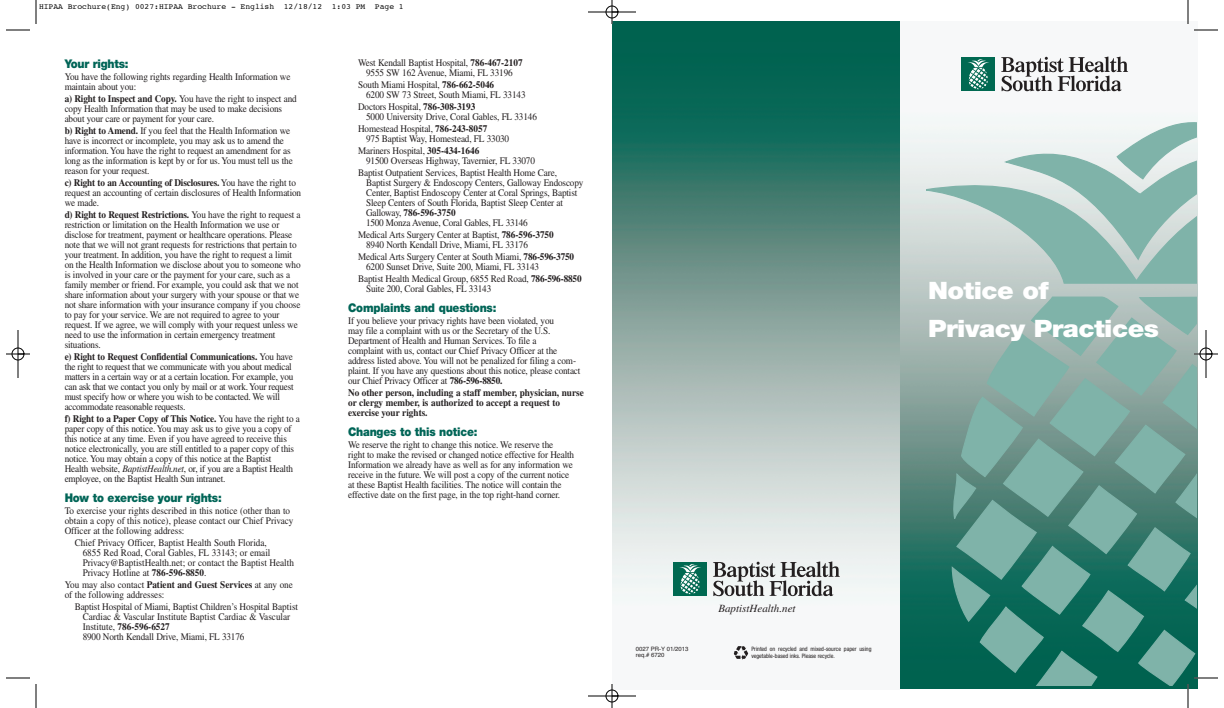
<style>
.page{position:relative;width:1224px;height:708px;background:#fff}
.page>*{position:absolute;margin:0;border:0;box-sizing:border-box;transform-origin:0 0}
.t1{font:900 24px/38px "Helvetica Neue LT Std";letter-spacing:-.02em;color:#fff;scale:1.1 1}
.t2{font:900 12px "Helvetica Neue LT Std";letter-spacing:-.02em;color:#006557;scale:.92 1}
.t3{font:italic 11px "Times LT Std";color:#231f20}
.t4{font:10px/10px "Times LT Std";letter-spacing:-.015em;color:#231f20;scale:.92 1}
.t5{font:700 10px/10px "Times LT Std";color:#231f20;scale:.92 1}
.t6{font:8px "Courier";color:#000}
.t7{font:condensed 6px/7px "Helvetica Neue LT Std";color:#231f20}
.t8{font:6px/6px "Helvetica";color:#231f20}
.s1{font-weight:700}
.s2{font-style:italic}
</style>
<div class="page">
<img style="left:612px;top:21px;width:586px;height:668px">
<svg style="left:1001px;top:57px;width:127px;height:34px"></svg>
<div style="left:962px;top:57px;width:33px;height:34px;background:#006951"></div>
<svg style="left:968px;top:59px;width:21px;height:30px"></svg>
<svg style="left:1002px;top:122px;width:195px;height:19px"></svg>
<svg style="left:926px;top:141px;width:271px;height:143px;background:#afcbc6"></svg>
<svg style="left:1140px;top:296px;width:57px;height:40px;background:#8db6ae"></svg>
<svg style="left:1097px;top:318px;width:79px;height:77px;background:#87b2aa"></svg>
<div style="left:1096px;top:318px;width:81px;height:78px;border:1px solid #7fb3a9;border-radius:34px"></div>
<svg style="left:1163px;top:364px;width:34px;height:68px;background:#83aba3"></svg>
<svg style="left:1050px;top:379px;width:79px;height:77px"></svg>
<svg style="left:1115px;top:425px;width:70px;height:68px;background:#77a69d"></svg>
<div style="left:1115px;top:425px;width:70px;height:68px;border:1px solid #7fb3a9;border-radius:30px"></div>
<svg style="left:1175px;top:467px;width:22px;height:61px"></svg>
<svg style="left:1069px;top:486px;width:67px;height:68px"></svg>
<svg style="left:1128px;top:528px;width:62px;height:63px;background:#5e9c90"></svg>
<div style="left:1128px;top:527px;width:63px;height:64px;border:1px solid #7fb3a9;border-radius:26px"></div>
<svg style="left:1185px;top:567px;width:12px;height:57px"></svg>
<svg style="left:1083px;top:591px;width:60px;height:60px"></svg>
<svg style="left:951px;top:296px;width:168px;height:390px;background:#649b90"></svg>
<svg style="left:713px;top:561px;width:127px;height:35px"></svg>
<div style="left:673px;top:562px;width:34px;height:34px;background:#006951"></div>
<svg style="left:679px;top:564px;width:22px;height:30px"></svg>
<svg style="left:734px;top:646px;width:14px;height:14px"></svg>
<svg style="left:36px;top:0;width:1px;height:24px"></svg>
<svg style="left:6px;top:30px;width:24px;height:1px"></svg>
<svg style="left:1188px;top:0;width:1px;height:24px"></svg>
<svg style="left:1194px;top:30px;width:24px;height:1px"></svg>
<svg style="left:36px;top:684px;width:1px;height:24px"></svg>
<svg style="left:6px;top:678px;width:24px;height:1px"></svg>
<svg style="left:1138px;top:630px;width:80px;height:78px"></svg>
<hr style="left:588px;top:12px;width:48px;height:1px;background:#000">
<hr style="left:588px;top:696px;width:48px;height:1px;background:#000">
<hr style="left:18px;top:330px;width:1px;height:48px;background:#000">
<hr style="left:1206px;top:330px;width:1px;height:48px;background:#000">
<svg style="left:612px;top:0;width:1px;height:24px"></svg>
<svg style="left:612px;top:684px;width:1px;height:24px"></svg>
<svg style="left:6px;top:354px;width:24px;height:1px"></svg>
<svg style="left:1194px;top:354px;width:24px;height:1px"></svg>
<div style="left:606px;top:6px;width:12px;height:12px;border:1px solid #000;border-radius:50%"></div>
<div style="left:606px;top:690px;width:12px;height:12px;border:1px solid #000;border-radius:50%"></div>
<div style="left:12px;top:348px;width:12px;height:12px;border:1px solid #000;border-radius:50%"></div>
<div style="left:1200px;top:348px;width:12px;height:12px;border:1px solid #000;border-radius:50%"></div>
<p class="t6" style="left:39px;top:3px;width:366px">HIPAA Brochure(Eng) 0027:HIPAA Brochure - English 12/18/12 1:03 PM Page 1</p>
<p class="t2" style="left:65px;top:59px;width:71px">Your rights:</p>
<p class="t4" style="left:65px;top:72px;width:247px">You have the following rights regarding Health Information we maintain about you:</p>
<p class="t4" style="left:65px;top:94px;width:254px"><span class="s1">a) Right to Inspect and Copy.</span> You have the right to inspect and copy Health Information that may be used to make decisions about your care or payment for your care.</p>
<p class="t4" style="left:65px;top:126px;width:249px"><span class="s1">b) Right to Amend.</span> If you feel that the Health Information we have is incorrect or incomplete, you may ask us to amend the information. You have the right to request an amendment for as long as the information is kept by or for us. You must tell us the reason for your request.</p>
<p class="t4" style="left:65px;top:178px;width:259px"><span class="s1">c) Right to an Accounting of Disclosures.</span> You have the right to request an accounting of certain disclosures of Health Information we made.</p>
<p class="t4" style="left:65px;top:210px;width:258px"><span class="s1">d) Right to Request Restrictions.</span> You have the right to request a restriction or limitation on the Health Information we use or disclose for treatment, payment or healthcare operations. Please note that we will not grant requests for restrictions that pertain to your treatment. In addition, you have the right to request a limit on the Health Information we disclose about you to someone who is involved in your care or the payment for your care, such as a family member or friend. For example, you could ask that we not share information about your surgery with your spouse or that we not share information with your insurance company if you choose to pay for your service. We are not required to agree to your request. If we agree, we will comply with your request unless we need to use the information in certain emergency treatment situations.</p>
<p class="t4" style="left:65px;top:352px;width:250px"><span class="s1">e) Right to Request Confidential Communications.</span> You have the right to request that we communicate with you about medical matters in a certain way or at a certain location. For example, you can ask that we contact you only by mail or at work. Your request must specify how or where you wish to be contacted. We will accommodate reasonable requests.</p>
<p class="t4" style="left:65px;top:414px;width:257px"><span class="s1">f) Right to a Paper Copy of This Notice.</span> You have the right to a paper copy of this notice. You may ask us to give you a copy of this notice at any time. Even if you have agreed to receive this notice electronically, you are still entitled to a paper copy of this notice. You may obtain a copy of this notice at the Baptist<br>Health website, <span class="s2">BaptistHealth.net</span>, or, if you are a Baptist Health employee, on the Baptist Health Sun intranet.</p>
<p class="t2" style="left:65px;top:493px;width:172px">How to exercise your rights:</p>
<p class="t4" style="left:65px;top:506px;width:250px">To exercise your rights described in this notice (other than to obtain a copy of this notice), please contact our Chief Privacy<br>Officer at the following address:</p>
<p class="t4" style="left:83px;top:538px;width:231px;text-indent:-8px">Chief Privacy Officer, Baptist Health South Florida,<br>6855 Red Road, Coral Gables, FL 33143; or email Privacy@BaptistHealth.net; or contact the Baptist Health Privacy Hotline at <span class="s1">786-596-8850</span>.</p>
<p class="t4" style="left:65px;top:580px;width:250px">You may also contact <span class="s1">Patient and Guest Services</span> at any one of the following addresses:</p>
<p class="t4" style="left:83px;top:602px;width:236px;text-indent:-8px">Baptist Hospital of Miami, Baptist Children’s Hospital Baptist Cardiac &amp; Vascular Institute Baptist Cardiac &amp; Vascular Institute, <span class="s1">786-596-6527<br></span>8900 North Kendall Drive, Miami, FL 33176</p>
<p class="t4" style="left:358px;top:59px;width:180px;text-align:center">West Kendall Baptist Hospital, <span class="s1">786-467-2107<br></span>9555 SW 162 Avenue, Miami, FL 33196</p>
<p class="t4" style="left:366px;top:81px;width:175px;text-indent:-8px">South Miami Hospital, <span class="s1">786-662-5046<br></span>6200 SW 73 Street, South Miami, FL 33143</p>
<p class="t4" style="left:366px;top:103px;width:187px;text-indent:-8px">Doctors Hospital, <span class="s1">786-308-3193<br></span>5000 University Drive, Coral Gables, FL 33146</p>
<p class="t4" style="left:366px;top:125px;width:157px;text-indent:-8px">Homestead Hospital, <span class="s1">786-243-8057<br></span>975 Baptist Way, Homestead, FL 33030</p>
<p class="t4" style="left:366px;top:147px;width:185px;text-indent:-8px">Mariners Hospital, <span class="s1">305-434-1646<br></span>91500 Overseas Highway, Tavernier, FL 33070</p>
<p class="t4" style="left:366px;top:169px;width:238px;text-indent:-8px">Baptist Outpatient Services, Baptist Health Home Care, Baptist Surgery &amp; Endoscopy Centers, Galloway Endoscopy Center, Baptist Endoscopy Center at Coral Springs, Baptist Sleep Centers of South Florida, Baptist Sleep Center at Galloway, <span class="s1">786-596-3750<br></span>1500 Monza Avenue, Coral Gables, FL 33146</p>
<p class="t4" style="left:366px;top:231px;width:206px;text-indent:-8px">Medical Arts Surgery Center at Baptist, <span class="s1">786-596-3750<br></span>8940 North Kendall Drive, Miami, FL 33176</p>
<p class="t4" style="left:366px;top:253px;width:228px;text-indent:-8px">Medical Arts Surgery Center at South Miami, <span class="s1">786-596-3750<br></span>6200 Sunset Drive, Suite 200, Miami, FL 33143</p>
<p class="t4" style="left:366px;top:275px;width:236px;text-indent:-8px">Baptist Health Medical Group, 6855 Red Road, <span class="s1">786-596-8850<br></span>Suite 200, Coral Gables, FL 33143</p>
<p class="t2" style="left:348px;top:303px;width:163px">Complaints and questions:</p>
<p class="t4" style="left:348px;top:317px;width:254px">If you believe your privacy rights have been violated, you<br>may file a complaint with us or the Secretary of the U.S.<br>Department of Health and Human Services. To file a<br>complaint with us, contact our Chief Privacy Officer at the address listed above. You will not be penalized for filing a com&shy;plaint. If you have any questions about this notice, please contact our Chief Privacy Officer at <span class="s1">786-596-8850.</span></p>
<p class="t5" style="left:348px;top:389px;width:258px">No other person, including a staff member, physician, nurse or clergy member, is authorized to accept a request to exercise your rights.</p>
<p class="t2" style="left:348px;top:427px;width:142px">Changes to this notice:</p>
<p class="t4" style="left:348px;top:441px;width:247px">We reserve the right to change this notice. We reserve the<br>right to make the revised or changed notice effective for Health Information we already have as well as for any information we receive in the future. We will post a copy of the current notice at these Baptist Health facilities. The notice will contain the effective date on the first page, in the top right-hand corner.</p>
<p class="t3" style="left:718px;top:602px;width:79px">BaptistHealth.net</p>
<p class="t8" style="left:636px;top:647px;width:54px">0027 PR-Y 01/2013 req.# 6720</p>
<p class="t7" style="left:751px;top:646px;width:122px">Printed on recycled and mixed-source paper using vegetable-based inks. Please recycle.</p>
<h1 class="t1" style="left:928px;top:273px;width:211px">Notice of<br>Privacy Practices</h1>
</div>
